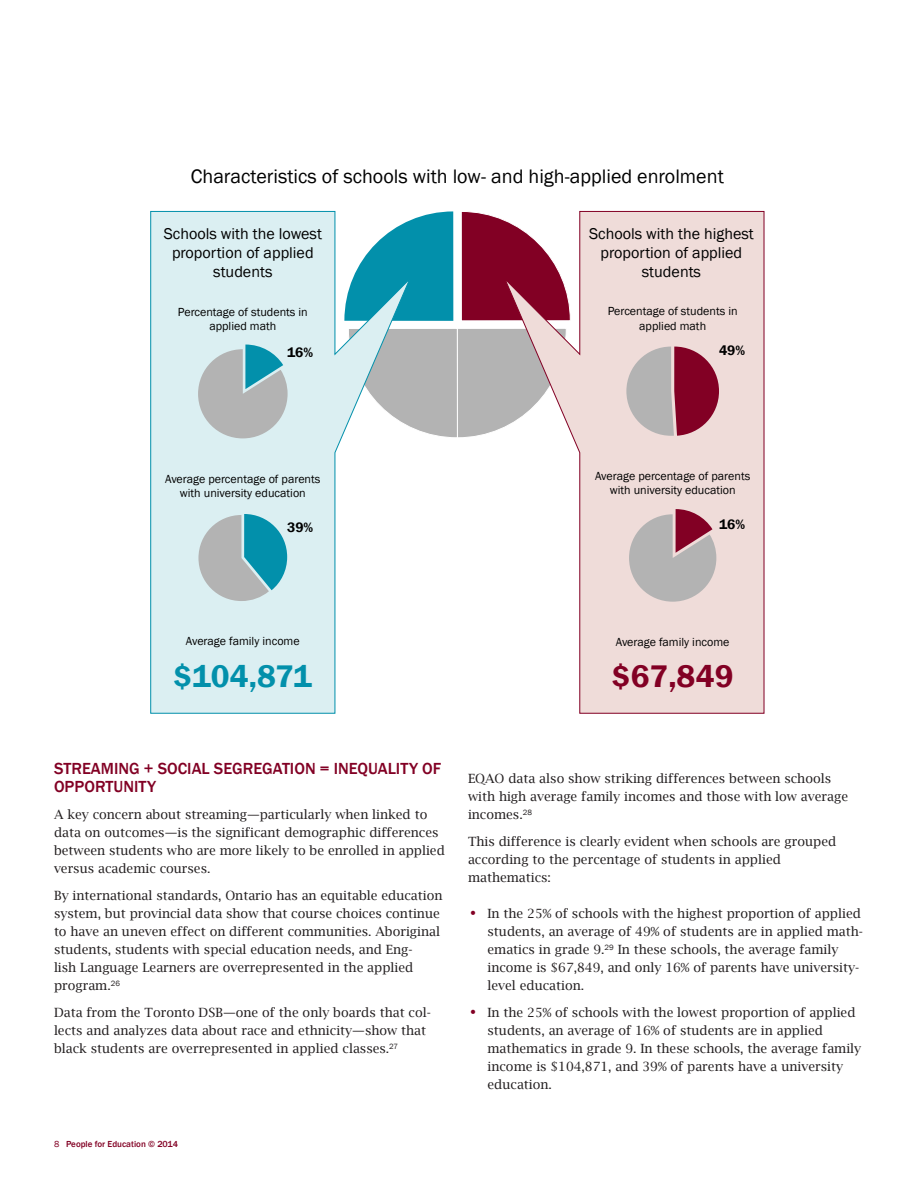
<style>
.page{position:relative;width:918px;height:1188px;background:#fff}
.page>*{position:absolute;margin:0;border:0;box-sizing:border-box;transform-origin:0 0}
.t1{font:600 32.1px "Franklin Gothic";letter-spacing:-.01em;color:#0290ab}
.t2{font:600 32.1px "Franklin Gothic";color:#820024}
.t3{font:20.1px "Franklin Gothic";color:#000}
.t4{font:500 16.5px/18px "Franklin Gothic";color:#820024}
.t5{font:16.05px/19.4px "Franklin Gothic";color:#000;text-align:center}
.t6{font:600 14.1px "Franklin Gothic";letter-spacing:-.005em;color:#000}
.t7{font:12.75px/18px "Lucida Bright";color:#231f20}
.t8{font:12px/14.4px "Franklin Gothic";color:#000;text-align:center}
.t9{font:500 9px "Franklin Gothic";color:#820024}
.s1{font-weight:400}
.s2{font-family:"Franklin Gothic";font-weight:500;font-size:15px;color:#820024}
</style>
<div class="page">
<svg style="left:413px;top:211px;width:89px;height:227px;background:#8c8f9c"></svg>
<svg style="left:150px;top:210px;width:263px;height:504px"></svg>
<svg style="left:502px;top:210px;width:263px;height:504px"></svg>
<svg style="left:198px;top:514px;width:89px;height:87px;background:#89b7c0"></svg>
<svg style="left:198px;top:345px;width:90px;height:93px;background:#a7bdc1"></svg>
<svg style="left:629px;top:509px;width:87px;height:93px;background:#bca8ab"></svg>
<svg style="left:626px;top:347px;width:93px;height:89px;background:#af7a86"></svg>
<h2 class="t3" style="left:191px;top:164px;width:534px">Characteristics of schools with low- and high-applied enrolment</h2>
<p class="t5" style="left:164px;top:224px;width:160px">Schools with the lowest proportion of applied students</p>
<p class="t5" style="left:589px;top:224px;width:166px">Schools with the highest proportion of applied students</p>
<p class="t8" style="left:178px;top:305px;width:131px">Percentage of students in applied math</p>
<p class="t8" style="left:608px;top:304px;width:131px">Percentage of students in applied math</p>
<p class="t6" style="left:287px;top:344px;width:28px">16%</p>
<p class="t6" style="left:719px;top:341px;width:28px">49%</p>
<p class="t8" style="left:165px;top:472px;width:157px">Average percentage of parents with university education</p>
<p class="t6" style="left:287px;top:518px;width:28px">39%</p>
<p class="t8" style="left:595px;top:469px;width:157px">Average percentage of parents with university education</p>
<p class="t6" style="left:719px;top:516px;width:28px">16%</p>
<p class="t8" style="left:186px;top:634px;width:115px">Average family income</p>
<h1 class="t1" style="left:173px;top:656px;width:140px">$104,871</h1>
<p class="t8" style="left:616px;top:635px;width:115px">Average family income</p>
<h1 class="t2" style="left:612px;top:657px;width:123px">$67,849</h1>
<p class="t4" style="left:54px;top:760px;width:389px">STREAMING + SOCIAL SEGREGATION = INEQUALITY OF<br>OPPORTUNITY</p>
<p class="t7" style="left:54px;top:805px;width:392px">A key concern about streaming—particularly when linked to data on outcomes—is the significant demographic differences between students who are more likely to be enrolled in applied versus academic courses.</p>
<p class="t7" style="left:54px;top:886px;width:390px">By international standards, Ontario has an equitable education system, but provincial data show that course choices continue to have an uneven effect on different communities. Aboriginal students, students with special education needs, and Eng-<br>lish Language Learners are overrepresented in the applied program.<sup>26</sup></p>
<p class="t7" style="left:54px;top:1003px;width:378px">Data from the Toronto DSB—one of the only boards that col&shy;lects and analyzes data about race and ethnicity—show that black students are overrepresented in applied classes.<sup>27</sup></p>
<p class="t9" style="left:54px;top:1138px;width:126px"><span class="s1">8</span> PEOPLE FOR EDUCATION © 2014</p>
<p class="t7" style="left:468px;top:769px;width:382px">EQAO data also show striking differences between schools with high average family incomes and those with low average incomes.<sup>28</sup></p>
<p class="t7" style="left:468px;top:832px;width:370px">This difference is clearly evident when schools are grouped according to the percentage of students in applied mathematics:</p>
<p class="t7" style="left:488px;top:904px;width:377px;text-indent:-19px"><span class="s2">•</span> In the 25% of schools with the highest proportion of applied students, an average of 49% of students are in applied math&shy;ematics in grade 9.<sup>29</sup> In these schools, the average family income is $67,849, and only 16% of parents have university&shy;level education.</p>
<p class="t7" style="left:488px;top:1003px;width:375px;text-indent:-20px"><span class="s2">•</span> In the 25% of schools with the lowest proportion of applied students, an average of 16% of students are in applied mathematics in grade 9. In these schools, the average family income is $104,871, and 39% of parents have a university education.</p>
</div>
